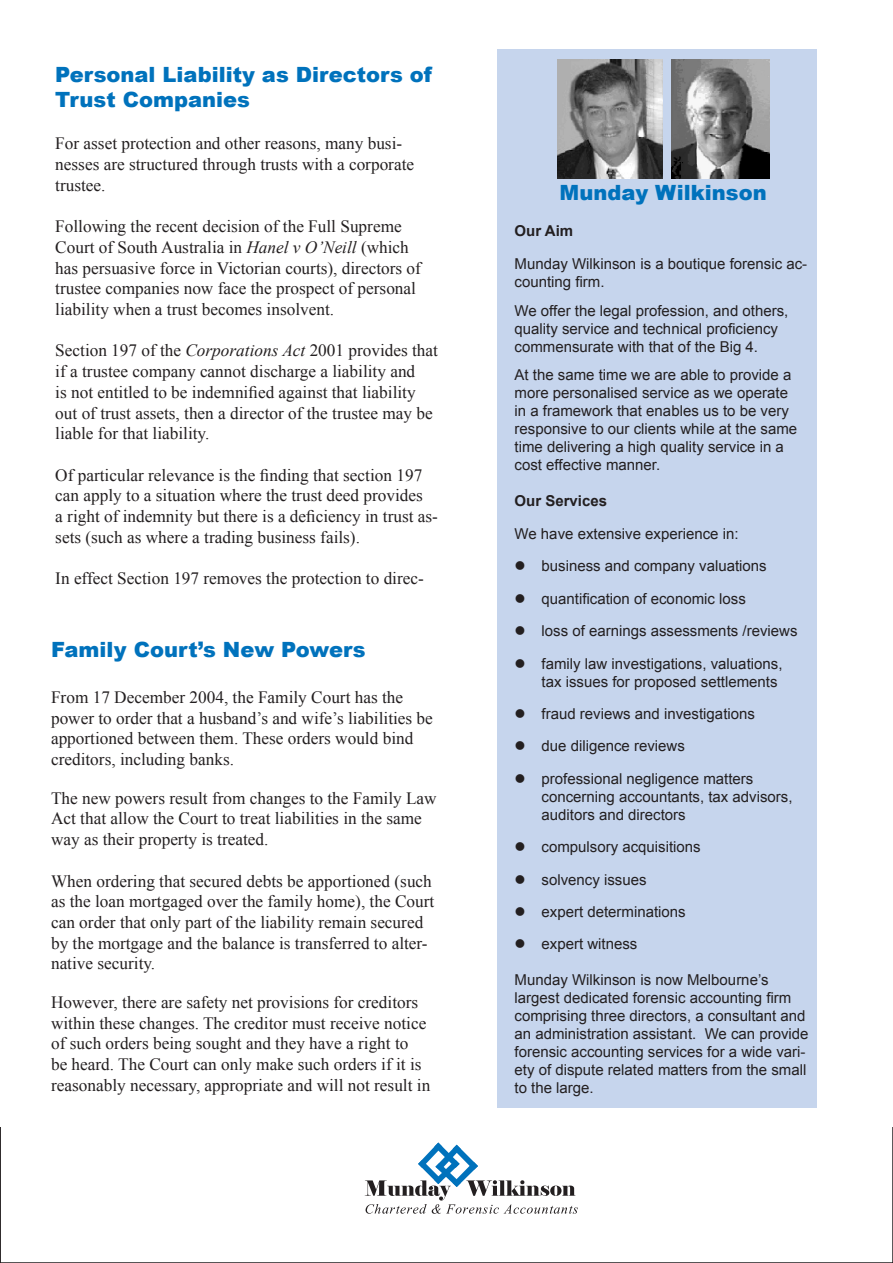
<style>
.page{position:relative;width:893px;height:1263px;background:#fff}
.page>*{position:absolute;margin:0;border:0;box-sizing:border-box;transform-origin:0 0}
.t1{font:900 21px/25.2px "Arial";color:#0072bc}
.heading_3{font:17.25px/20.7px "Times New Roman";color:#231f20}
.t2{font:15px/18px "Arial";color:#231f20}
.t3{font:700 15px "Arial";color:#231f20}
.s1{font-style:italic}
</style>
<div class="page">
<svg style="left:0;top:1128px;width:893px;height:135px"></svg>
<div style="left:498px;top:49px;width:319px;height:1059px;background:#c6d5ed"></div>
<img style="left:557px;top:60px;width:106px;height:118px">
<img style="left:672px;top:60px;width:97px;height:118px">
<p class="t1" style="left:55px;top:61px;width:378px">Personal Liability as Directors of<br>Trust Companies</p>
<p class="heading_3" style="left:55px;top:133px;width:360px">For asset protection and other reasons, many busi&shy;nesses are structured through trusts with a corporate trustee.</p>
<p class="heading_3" style="left:55px;top:216px;width:367px">Following the recent decision of the Full Supreme Court of South Australia in <span class="s1">Hanel v O’Neill</span> (which has persuasive force in Victorian courts), directors of trustee companies now face the prospect of personal liability when a trust becomes insolvent.</p>
<p class="heading_3" style="left:55px;top:340px;width:384px">Section 197 of the <span class="s1">Corporations Act</span> 2001 provides that if a trustee company cannot discharge a liability and<br>is not entitled to be indemnified against that liability out of trust assets, then a director of the trustee may be liable for that liability.</p>
<p class="heading_3" style="left:55px;top:464px;width:384px">Of particular relevance is the finding that section 197 can apply to a situation where the trust deed provides<br>a right of indemnity but there is a deficiency in trust as&shy;sets (such as where a trading business fails).</p>
<p class="heading_3" style="left:55px;top:568px;width:370px">In effect Section 197 removes the protection to direc-</p>
<p class="t1" style="left:51px;top:636px;width:316px">Family Court’s New Powers</p>
<p class="heading_3" style="left:51px;top:686px;width:383px">From 17 December 2004, the Family Court has the power to order that a husband’s and wife’s liabilities be apportioned between them. These orders would bind creditors, including banks.</p>
<p class="heading_3" style="left:51px;top:787px;width:387px">The new powers result from changes to the Family Law<br>Act that allow the Court to treat liabilities in the same way as their property is treated.</p>
<p class="heading_3" style="left:51px;top:870px;width:385px">When ordering that secured debts be apportioned (such as the loan mortgaged over the family home), the Court can order that only part of the liability remain secured by the mortgage and the balance is transferred to alter&shy;native security.</p>
<p class="heading_3" style="left:51px;top:992px;width:381px">However, there are safety net provisions for creditors within these changes. The creditor must receive notice of such orders being sought and they have a right to<br>be heard. The Court can only make such orders if it is reasonably necessary, appropriate and will not result in</p>
<p class="t1" style="left:560px;top:180px;width:209px">Munday Wilkinson</p>
<p class="t3" style="left:515px;top:221px;width:60px">Our Aim</p>
<p class="t2" style="left:515px;top:255px;width:294px">Munday Wilkinson is a boutique forensic ac&shy;counting firm.</p>
<p class="t2" style="left:515px;top:302px;width:275px">We offer the legal profession, and others, quality service and technical proficiency commensurate with that of the Big 4.</p>
<p class="t2" style="left:515px;top:366px;width:284px">At the same time we are able to provide a more personalised service as we operate in a framework that enables us to be very responsive to our clients while at the same time delivering a high quality service in a cost effective manner.</p>
<p class="t3" style="left:515px;top:491px;width:94px">Our Services</p>
<p class="t2" style="left:515px;top:525px;width:225px">We have extensive experience in:</p>
<p class="t2" style="left:515px;top:557px;width:254px">● business and company valuations</p>
<p class="t2" style="left:515px;top:590px;width:233px">● quantification of economic loss</p>
<p class="t2" style="left:515px;top:622px;width:284px">● loss of earnings assessments /reviews</p>
<p class="t2" style="left:542px;top:654px;width:242px;text-indent:-27px">● family law investigations, valuations, tax issues for proposed settlements</p>
<p class="t2" style="left:515px;top:705px;width:242px">● fraud reviews and investigations</p>
<p class="t2" style="left:515px;top:737px;width:172px">● due diligence reviews</p>
<p class="t2" style="left:542px;top:770px;width:252px;text-indent:-27px">● professional negligence matters concerning accountants, tax advisors, auditors and directors</p>
<p class="t2" style="left:515px;top:838px;width:188px">● compulsory acquisitions</p>
<p class="t2" style="left:515px;top:870px;width:134px">● solvency issues</p>
<p class="t2" style="left:515px;top:903px;width:173px">● expert determinations</p>
<p class="t2" style="left:515px;top:935px;width:124px">● expert witness</p>
<p class="t2" style="left:515px;top:971px;width:296px">Munday Wilkinson is now Melbourne’s largest dedicated forensic accounting firm comprising three directors, a consultant and an administration assistant. We can provide forensic accounting services for a wide vari&shy;ety of dispute related matters from the small to the large.</p>
</div>
